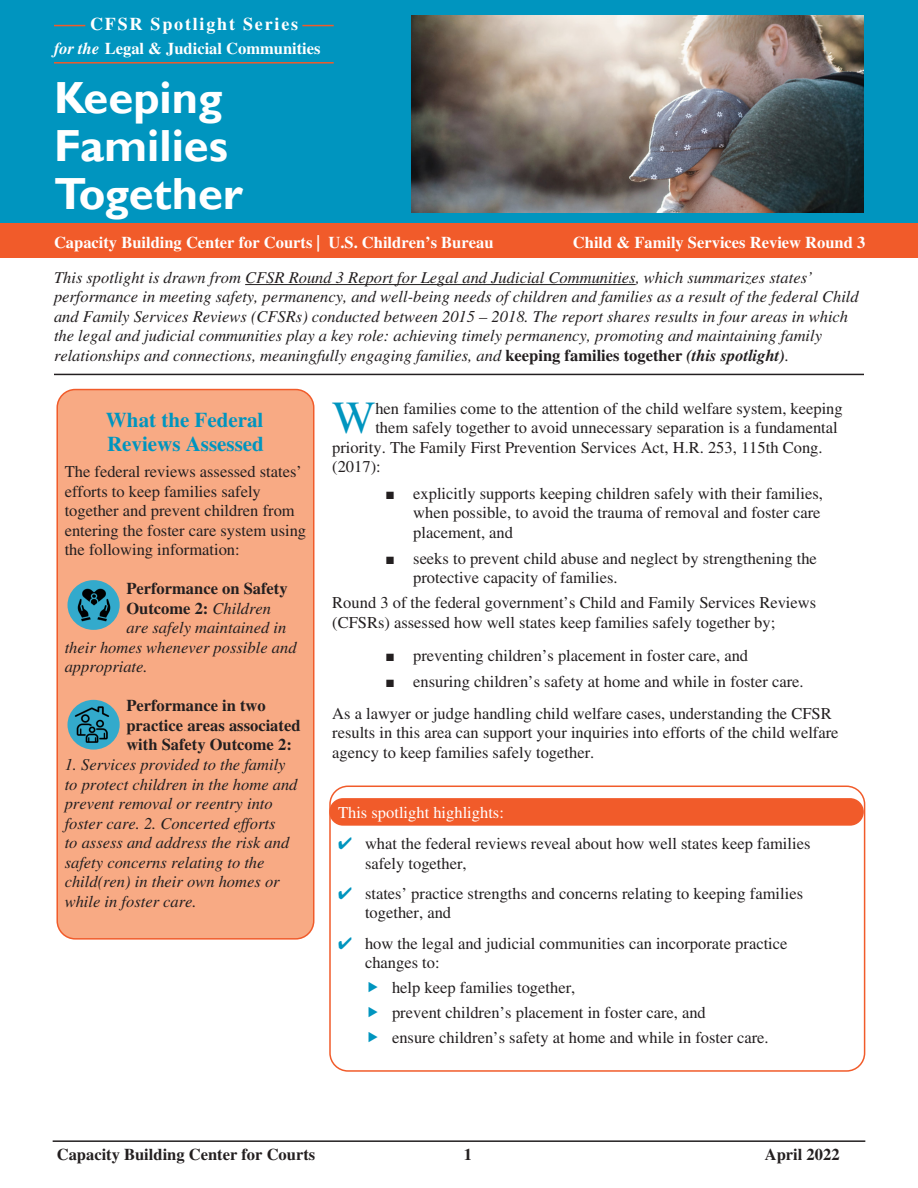
<style>
.page{position:relative;width:918px;height:1188px;background:#fff}
.page>*{position:absolute;margin:0;border:0;box-sizing:border-box;transform-origin:0 0}
.t1{font:45.9px "Times";color:#0095bf}
.t2{font:700 45px/48px "Gill Sans";color:#fff}
.t3{font:700 21px/24px "Times";color:#0095bf}
.t4{font:700 18px "Times";letter-spacing:.1em;color:#fff}
.t5{font:16.5px/19.5px "Times";color:#231f20}
.t6{font:italic 16.5px/19.5px "Times";color:#231f20}
.t7{font:700 16.5px/19.5px "Times";color:#231f20}
.t8{font:700 16.5px "Times";color:#fff}
.t9{font:16.5px "Times";color:#fff}
.s1{font-style:italic}
.s2{font-weight:700;font-style:normal}
.s3{font-weight:700}
.s4{font-weight:400;font-style:italic}
.s5{color:#0095bf}
</style>
<div class="page">
<hr style="left:53px;top:1140px;width:812px;height:2px;background:#231f20">
<div style="left:329px;top:798px;width:535px;height:28px;background:#f15b2a;border-radius:14px"></div>
<div style="left:0;top:0;width:918px;height:224px;background:#0095bf"></div>
<img style="left:411px;top:16px;width:453px;height:196px">
<div style="left:0;top:224px;width:918px;height:34px;background:#f15b2a"></div>
<hr style="left:245px;top:284px;width:391px;height:1px;background:#231f20">
<hr style="left:54px;top:374px;width:810px;height:1px;background:#231f20">
<div style="left:57px;top:390px;width:257px;height:549px;background:#f8aa84;border-radius:18px"></div>
<div style="left:56px;top:389px;width:258px;height:551px;border:2px solid #f15b2a;border-radius:18px"></div>
<div style="left:67px;top:700px;width:53px;height:50px;background:#3ac;border-radius:50%"></div>
<img style="left:72px;top:706px;width:40px;height:38px">
<div style="left:67px;top:580px;width:53px;height:50px;background:#3ac;border-radius:50%"></div>
<img style="left:74px;top:587px;width:39px;height:36px">
<hr style="left:54px;top:62px;width:280px;height:2px;background:#f15b2a">
<hr style="left:54px;top:25px;width:31px;height:1px;background:#f15b2a">
<hr style="left:302px;top:25px;width:32px;height:1px;background:#f15b2a">
<div style="left:329px;top:786px;width:536px;height:286px;border:2px solid #f15b2a;border-radius:18px"></div>
<p class="t4" style="left:90px;top:13px;width:210px">CFSR Spotlight Series</p>
<p class="t8" style="left:54px;top:38px;width:268px"><span class="s1">for the</span> Legal &amp; Judicial Communities</p>
<h1 class="t2" style="left:54px;top:75px;width:191px">Keeping<br>Families<br>Together</h1>
<p class="t8" style="left:54px;top:232px;width:441px">Capacity Building Center for Courts | U.S. Children’s Bureau</p>
<p class="t8" style="left:573px;top:233px;width:294px">Child &amp; Family Services Review Round 3</p>
<p class="t6" style="left:54px;top:268px;width:806px">This spotlight is drawn from CFSR Round 3 Report for Legal and Judicial Communities, which summarizes states’ performance in meeting safety, permanency, and well-being needs of children and families as a result of the federal Child and Family Services Reviews (CFSRs) conducted between 2015 – 2018. The report shares results in four areas in which the legal and judicial communities play a key role: achieving timely permanency, promoting and maintaining family relationships and connections, meaningfully engaging families, and <span class="s2">keeping families together</span> <span class="s3">(this spotlight)</span>.</p>
<h2 class="t3" style="left:106px;top:408px;width:159px">What the Federal<br>Reviews Assessed</h2>
<p class="t5" style="left:65px;top:462px;width:243px">The federal reviews assessed states’ efforts to keep families safely together and prevent children from entering the foster care system using the following information:</p>
<p class="t7" style="left:126px;top:579px;width:163px">Performance on Safety</p>
<p class="t7" style="left:126px;top:598px;width:146px">Outcome 2: <span class="s4">Children</span></p>
<p class="t6" style="left:126px;top:618px;width:161px">are safely maintained in</p>
<p class="t6" style="left:65px;top:638px;width:233px">their homes whenever possible and</p>
<p class="t6" style="left:65px;top:657px;width:84px">appropriate.</p>
<p class="t7" style="left:126px;top:696px;width:176px">Performance in two practice areas associated with Safety Outcome 2:</p>
<p class="t6" style="left:65px;top:755px;width:234px">1. Services provided to the family to protect children in the home and prevent removal or reentry into foster care. 2. Concerted efforts<br>to assess and address the risk and safety concerns relating to the child(ren) in their own homes or while in foster care.</p>
<p class="t1" style="left:332px;top:392px;width:45px">W</p>
<p class="t5" style="left:375px;top:398px;width:469px">hen families come to the attention of the child welfare system, keeping</p>
<p class="t5" style="left:375px;top:418px;width:464px">them safely together to avoid unnecessary separation is a fundamental</p>
<p class="t5" style="left:332px;top:437px;width:492px">priority. The Family First Prevention Services Act, H.R. 253, 115th Cong.</p>
<p class="t5" style="left:332px;top:457px;width:50px">(2017):</p>
<p class="t5" style="left:413px;top:483px;width:411px;text-indent:-27px">■ explicitly supports keeping children safely with their families, when possible, to avoid the trauma of removal and foster care placement, and</p>
<p class="t5" style="left:413px;top:548px;width:405px;text-indent:-27px">■ seeks to prevent child abuse and neglect by strengthening the protective capacity of families.</p>
<p class="t5" style="left:332px;top:593px;width:485px">Round 3 of the federal government’s Child and Family Services Reviews (CFSRs) assessed how well states keep families safely together by;</p>
<p class="t5" style="left:386px;top:645px;width:363px">■ preventing children’s placement in foster care, and</p>
<p class="t5" style="left:386px;top:672px;width:419px">■ ensuring children’s safety at home and while in foster care.</p>
<p class="t5" style="left:332px;top:703px;width:508px">As a lawyer or judge handling child welfare cases, understanding the CFSR results in this area can support your inquiries into efforts of the child welfare agency to keep families safely together.</p>
<h3 class="t9" style="left:338px;top:803px;width:167px">This spotlight highlights:</h3>
<p class="t5" style="left:365px;top:834px;width:447px;text-indent:-27px"><span class="s5">✔</span> what the federal reviews reveal about how well states keep families safely together,</p>
<p class="t5" style="left:365px;top:884px;width:440px;text-indent:-27px"><span class="s5">✔</span> states’ practice strengths and concerns relating to keeping families together, and</p>
<p class="t5" style="left:365px;top:933px;width:424px;text-indent:-27px"><span class="s5">✔</span> how the legal and judicial communities can incorporate practice changes to:</p>
<p class="t5" style="left:392px;top:978px;width:185px">help keep families together,</p>
<p class="t5" style="left:392px;top:1003px;width:315px">prevent children’s placement in foster care, and</p>
<p class="t5" style="left:392px;top:1028px;width:378px">ensure children’s safety at home and while in foster care.</p>
<p class="t7" style="left:57px;top:1145px;width:260px">Capacity Building Center for Courts</p>
<p class="t7" style="left:464px;top:1145px;width:10px">1</p>
<p class="t7" style="left:765px;top:1145px;width:76px">April 2022</p>
</div>
